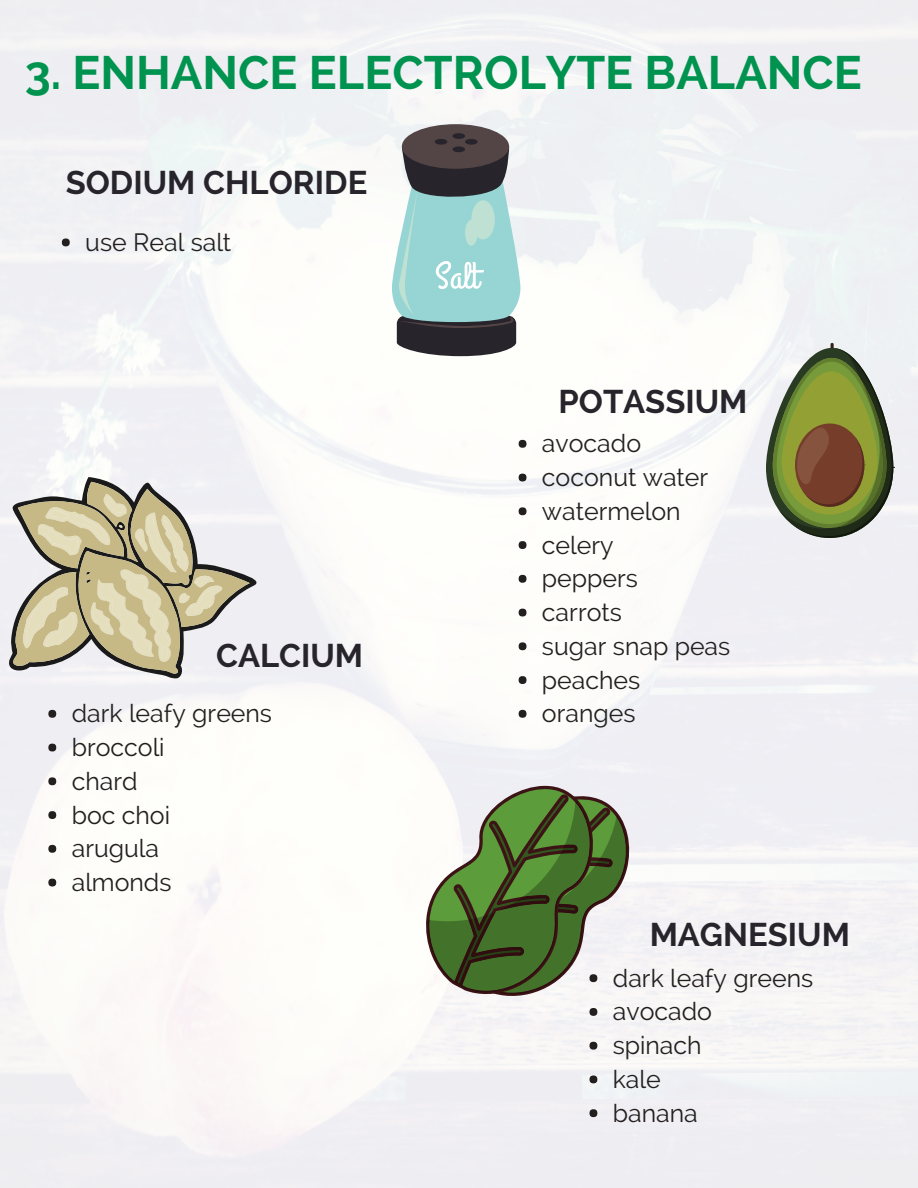
<style>
.page{position:relative;width:918px;height:1188px;background:#f4f4f5}
.page>*{position:absolute;margin:0;border:0;box-sizing:border-box;transform-origin:0 0}
.t1{font:700 46.65px "Raleway";color:#00934f}
.t2{font:700 32.7px "Raleway";color:#28242c}
.t3{font:24.9px/33.8px "Raleway";color:#231f1f}
</style>
<div class="page">
<div style="left:519px;top:440px;width:7px;height:8px;background:#231f1f;border-radius:50%"></div>
<div style="left:519px;top:474px;width:7px;height:8px;background:#231f1f;border-radius:50%"></div>
<div style="left:519px;top:507px;width:7px;height:8px;background:#231f1f;border-radius:50%"></div>
<div style="left:519px;top:541px;width:7px;height:8px;background:#231f1f;border-radius:50%"></div>
<div style="left:519px;top:575px;width:7px;height:8px;background:#231f1f;border-radius:50%"></div>
<div style="left:519px;top:609px;width:7px;height:7px;background:#231f1f;border-radius:50%"></div>
<div style="left:519px;top:642px;width:7px;height:8px;background:#231f1f;border-radius:50%"></div>
<div style="left:519px;top:676px;width:7px;height:8px;background:#231f1f;border-radius:50%"></div>
<div style="left:519px;top:710px;width:7px;height:8px;background:#231f1f;border-radius:50%"></div>
<div style="left:402px;top:124px;width:107px;height:45px;background:#534445;border-radius:50%"></div>
<div style="left:453px;top:133px;width:12px;height:6px;background:#28242c;border-radius:50%"></div>
<div style="left:435px;top:139px;width:12px;height:6px;background:#28242c;border-radius:50%"></div>
<div style="left:465px;top:139px;width:13px;height:6px;background:#28242c;border-radius:50%"></div>
<svg style="left:392px;top:146px;width:128px;height:210px"></svg>
<svg style="left:766px;top:343px;width:127px;height:195px"></svg>
<div style="left:48px;top:710px;width:8px;height:8px;background:#231f1f;border-radius:50%"></div>
<div style="left:48px;top:744px;width:8px;height:8px;background:#231f1f;border-radius:50%"></div>
<div style="left:48px;top:777px;width:8px;height:8px;background:#231f1f;border-radius:50%"></div>
<div style="left:48px;top:811px;width:8px;height:8px;background:#231f1f;border-radius:50%"></div>
<div style="left:48px;top:845px;width:8px;height:8px;background:#231f1f;border-radius:50%"></div>
<div style="left:48px;top:879px;width:8px;height:7px;background:#231f1f;border-radius:50%"></div>
<div style="left:62px;top:238px;width:8px;height:8px;background:#231f1f;border-radius:50%"></div>
<svg style="left:9px;top:477px;width:247px;height:201px"></svg>
<svg style="left:12px;top:482px;width:238px;height:193px"></svg>
<svg style="left:590px;top:812px;width:32px;height:204px"></svg>
<svg style="left:426px;top:785px;width:191px;height:223px"></svg>
<div style="left:589px;top:974px;width:8px;height:8px;background:#231f1f;border-radius:50%"></div>
<div style="left:589px;top:1008px;width:8px;height:8px;background:#231f1f;border-radius:50%"></div>
<div style="left:589px;top:1042px;width:8px;height:8px;background:#231f1f;border-radius:50%"></div>
<div style="left:589px;top:1076px;width:8px;height:7px;background:#231f1f;border-radius:50%"></div>
<div style="left:589px;top:1109px;width:8px;height:8px;background:#231f1f;border-radius:50%"></div>
<h1 class="t1" style="left:25px;top:45px;width:839px">3. ENHANCE ELECTROLYTE BALANCE</h1>
<h2 class="t2" style="left:66px;top:163px;width:303px">SODIUM CHLORIDE</h2>
<p class="t3" style="left:85px;top:225px;width:147px">use Real salt</p>
<h2 class="t2" style="left:216px;top:636px;width:149px">CALCIUM</h2>
<p class="t3" style="left:72px;top:697px;width:202px">dark leafy greens broccoli<br>chard<br>boc choi<br>arugula<br>almonds</p>
<h2 class="t2" style="left:559px;top:382px;width:190px">POTASSIUM</h2>
<p class="t3" style="left:542px;top:427px;width:190px">avocado coconut water watermelon celery<br>peppers<br>carrots<br>sugar snap peas peaches oranges</p>
<h2 class="t2" style="left:650px;top:915px;width:202px">MAGNESIUM</h2>
<p class="t3" style="left:613px;top:961px;width:202px">dark leafy greens avocado<br>spinach<br>kale<br>banana</p>
</div>
